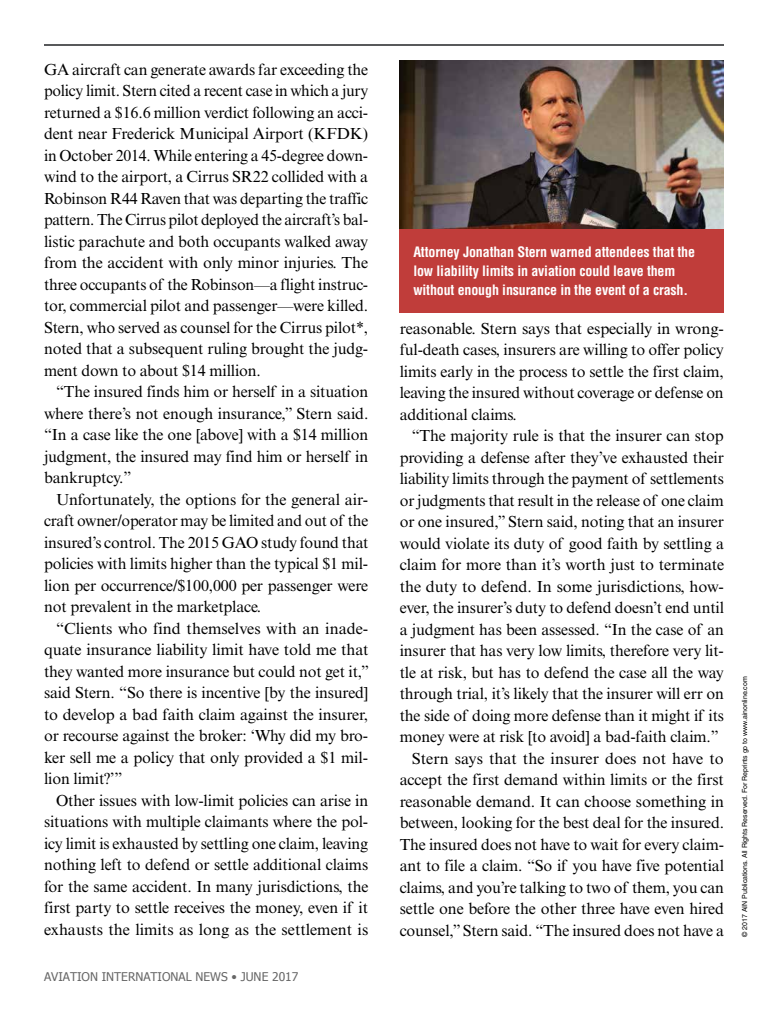
<style>
.page{position:relative;width:768px;height:1024px;background:#fff}
.page>*{position:absolute;margin:0;border:0;box-sizing:border-box;transform-origin:0 0}
.t1{font:16px/21.5px "Times New Roman MT Std";letter-spacing:-.01em;color:#000;text-align:justify}
.t2{font:700 condensed 14px/19px "Helvetica LT Std";letter-spacing:-.01em;color:#fff}
.t3{font:12px "Tahoma";color:#666}
.t4{font:7px "Helvetica LT Std";letter-spacing:-.005em;color:#000}
</style>
<div class="page">
<hr style="left:44px;top:44px;width:680px;height:2px;background:#58595b">
<img style="left:400px;top:60px;width:324px;height:169px">
<div style="left:400px;top:229px;width:324px;height:84px;background:#c03d3a"></div>
<p class="t1" style="left:44px;top:59px;width:326px">GA aircraft can generate awards far exceeding the policy limit. Stern cited a recent case in which a jury returned a $16.6 million verdict following an acci&shy;dent near Frederick Municipal Airport (KFDK) in October 2014. While entering a 45-degree down&shy;wind to the airport, a Cirrus SR22 collided with a Robinson R44 Raven that was departing the traffic pattern. The Cirrus pilot deployed the aircraft’s bal&shy;listic parachute and both occupants walked away from the accident with only minor injuries. The three occupants of the Robinson—a flight instruc&shy;tor, commercial pilot and passenger—were killed.<br>Stern, who served as counsel for the Cirrus pilot*, noted that a subsequent ruling brought the judg&shy;ment down to about $14 million.</p>
<p class="t1" style="left:44px;top:381px;width:326px;text-indent:12px">“The insured finds him or herself in a situation where there’s not enough insurance,” Stern said. “In a case like the one [above] with a $14 million judgment, the insured may find him or herself in bankruptcy.”</p>
<p class="t1" style="left:44px;top:489px;width:326px;text-indent:12px">Unfortunately, the options for the general air&shy;craft owner/operator may be limited and out of the insured’s control. The 2015 GAO study found that policies with limits higher than the typical $1 mil&shy;lion per occurrence/$100,000 per passenger were not prevalent in the marketplace.</p>
<p class="t1" style="left:44px;top:618px;width:327px;text-indent:12px">“Clients who find themselves with an inade&shy;quate insurance liability limit have told me that they wanted more insurance but could not get it,” said Stern. “So there is incentive [by the insured] to develop a bad faith claim against the insurer, or recourse against the broker: ‘Why did my bro&shy;ker sell me a policy that only provided a $1 mil&shy;lion limit?’”</p>
<p class="t1" style="left:44px;top:790px;width:326px;text-indent:12px">Other issues with low-limit policies can arise in situations with multiple claimants where the pol&shy;icy limit is exhausted by settling one claim, leaving nothing left to defend or settle additional claims for the same accident. In many jurisdictions, the first party to settle receives the money, even if it exhausts the limits as long as the settlement is</p>
<p class="t3" style="left:44px;top:968px;width:256px">AVIATION INTERNATIONAL NEWS • JUNE 2017</p>
<p class="t2" style="left:413px;top:242px;width:283px">Attorney Jonathan Stern warned attendees that the low liability limits in aviation could leave them without enough insurance in the event of a crash.</p>
<p class="t1" style="left:400px;top:318px;width:326px">reasonable. Stern says that especially in wrong&shy;ful-death cases, insurers are willing to offer policy limits early in the process to settle the first claim, leaving the insured without coverage or defense on additional claims.</p>
<p class="t1" style="left:412px;top:425px;width:314px">“The majority rule is that the insurer can stop</p>
<p class="t1" style="left:400px;top:447px;width:326px">providing a defense after they’ve exhausted their</p>
<p class="t1" style="left:400px;top:468px;width:326px">liability limits through the payment of settlements</p>
<p class="t1" style="left:400px;top:490px;width:326px">or judgments that result in the release of one claim</p>
<p class="t1" style="left:400px;top:511px;width:326px">or one insured,” Stern said, noting that an insurer</p>
<p class="t1" style="left:400px;top:533px;width:326px">would violate its duty of good faith by settling a</p>
<p class="t1" style="left:400px;top:554px;width:326px">claim for more than it’s worth just to terminate</p>
<p class="t1" style="left:400px;top:576px;width:326px">the duty to defend. In some jurisdictions, how-</p>
<p class="t1" style="left:400px;top:597px;width:326px">ever, the insurer’s duty to defend doesn’t end until</p>
<p class="t1" style="left:400px;top:619px;width:326px">a judgment has been assessed. “In the case of an</p>
<p class="t1" style="left:400px;top:640px;width:326px">insurer that has very low limits, therefore very lit-</p>
<p class="t1" style="left:400px;top:662px;width:326px">tle at risk, but has to defend the case all the way</p>
<p class="t1" style="left:400px;top:683px;width:326px">through trial, it’s likely that the insurer will err on</p>
<p class="t1" style="left:400px;top:705px;width:326px">the side of doing more defense than it might if its</p>
<p class="t1" style="left:400px;top:726px;width:320px">money were at risk [to avoid] a bad-faith claim.”</p>
<p class="t1" style="left:412px;top:748px;width:314px">Stern says that the insurer does not have to</p>
<p class="t1" style="left:400px;top:769px;width:326px">accept the first demand within limits or the first</p>
<p class="t1" style="left:400px;top:791px;width:326px">reasonable demand. It can choose something in</p>
<p class="t1" style="left:400px;top:812px;width:326px">between, looking for the best deal for the insured.</p>
<p class="t1" style="left:400px;top:834px;width:326px">The insured does not have to wait for every claim-</p>
<p class="t1" style="left:400px;top:855px;width:326px">ant to file a claim. “So if you have five potential</p>
<p class="t1" style="left:400px;top:877px;width:326px">claims, and you’re talking to two of them, you can</p>
<p class="t1" style="left:400px;top:898px;width:326px">settle one before the other three have even hired</p>
<p class="t1" style="left:400px;top:920px;width:326px">counsel,” Stern said. “The insured does not have a</p>
<p class="t4" style="left:740px;top:937px;width:262px;rotate:-90deg">© 2017 AIN Publications. All Rights Reserved. For Reprints go to www.ainonline.com</p>
</div>
